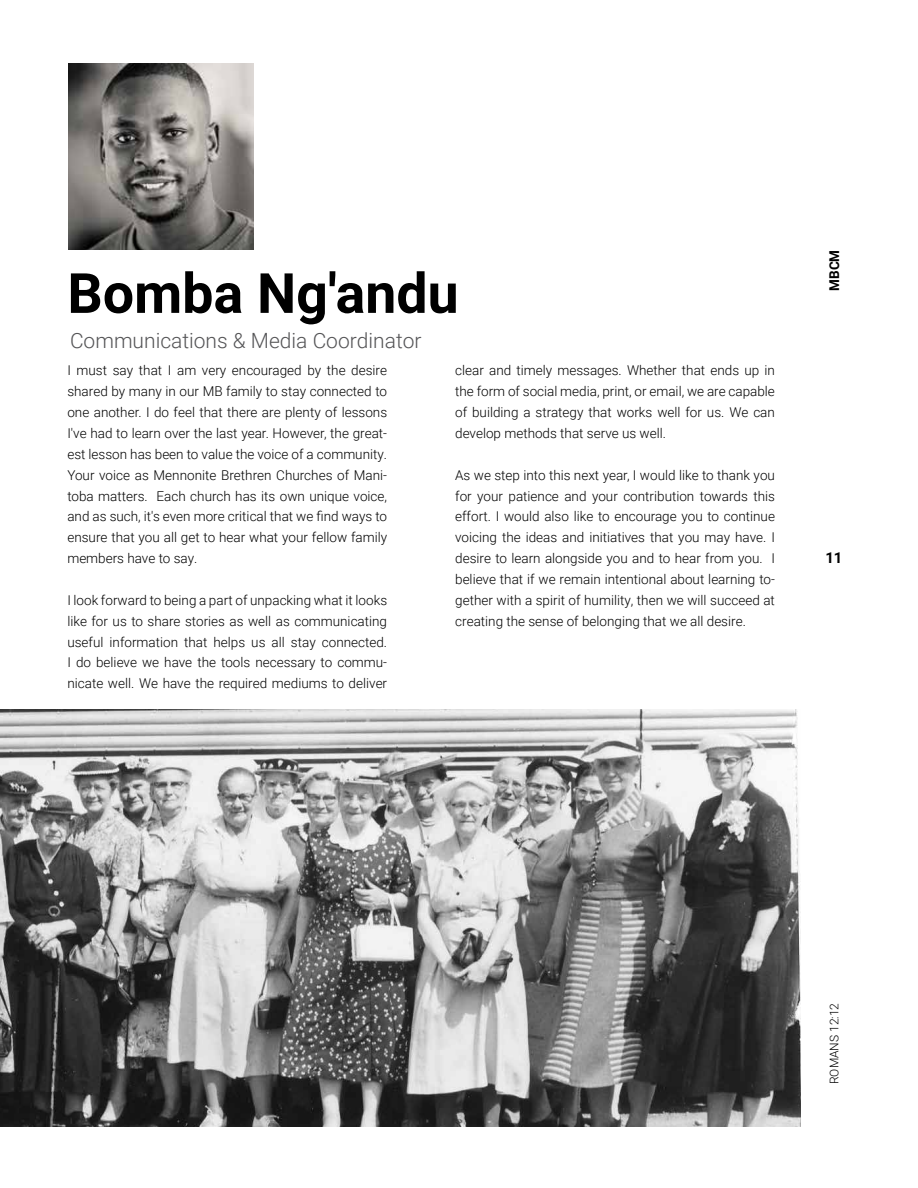
<style>
.page{position:relative;width:918px;height:1188px;background:#fff}
.page>*{position:absolute;margin:0;border:0;box-sizing:border-box;transform-origin:0 0}
.t1{font:700 55.5px "Roboto";color:#000}
.t2{font:300 21px "Roboto";color:#545456}
.t3{font:700 15px "Roboto";color:#000}
.t4{font:300 13.5px/20.9px "Roboto";color:#000;text-align:justify}
.t5{font:700 13.5px "Roboto";color:#000}
.t6{font:300 12px "Roboto";color:#000}
</style>
<div class="page">
<img style="left:68px;top:63px;width:185px;height:186px">
<img style="left:0;top:709px;width:800px;height:417px">
<h1 class="t1" style="left:67px;top:254px;width:393px">Bomba Ng'andu</h1>
<h2 class="t2" style="left:70px;top:326px;width:353px">Communications &amp; Media Coordinator</h2>
<p class="t4" style="left:67px;top:360px;width:321px">I must say that I am very encouraged by the desire shared by many in our MB family to stay connected to one another. I do feel that there are plenty of lessons I've had to learn over the last year. However, the great&shy;est lesson has been to value the voice of a community.<br>Your voice as Mennonite Brethren Churches of Mani&shy;toba matters. Each church has its own unique voice, and as such, it's even more critical that we find ways to ensure that you all get to hear what your fellow family members have to say.</p>
<p class="t4" style="left:67px;top:589px;width:321px">I look forward to being a part of unpacking what it looks like for us to share stories as well as communicating useful information that helps us all stay connected.<br>I do believe we have the tools necessary to commu&shy;nicate well. We have the required mediums to deliver</p>
<p class="t4" style="left:455px;top:360px;width:321px">clear and timely messages. Whether that ends up in the form of social media, print, or email, we are capable of building a strategy that works well for us. We can develop methods that serve us well.</p>
<p class="t4" style="left:455px;top:464px;width:321px">As we step into this next year, I would like to thank you for your patience and your contribution towards this effort. I would also like to encourage you to continue voicing the ideas and initiatives that you may have. I desire to learn alongside you and to hear from you. I believe that if we remain intentional about learning to&shy;gether with a spirit of humility, then we will succeed at creating the sense of belonging that we all desire.</p>
<p class="t5" style="left:825px;top:291px;width:43px;rotate:-90deg">MBCM</p>
<p class="t3" style="left:825px;top:547px;width:19px">11</p>
<p class="t6" style="left:826px;top:1084px;width:83px;rotate:-90deg">ROMANS 12:12</p>
</div>
